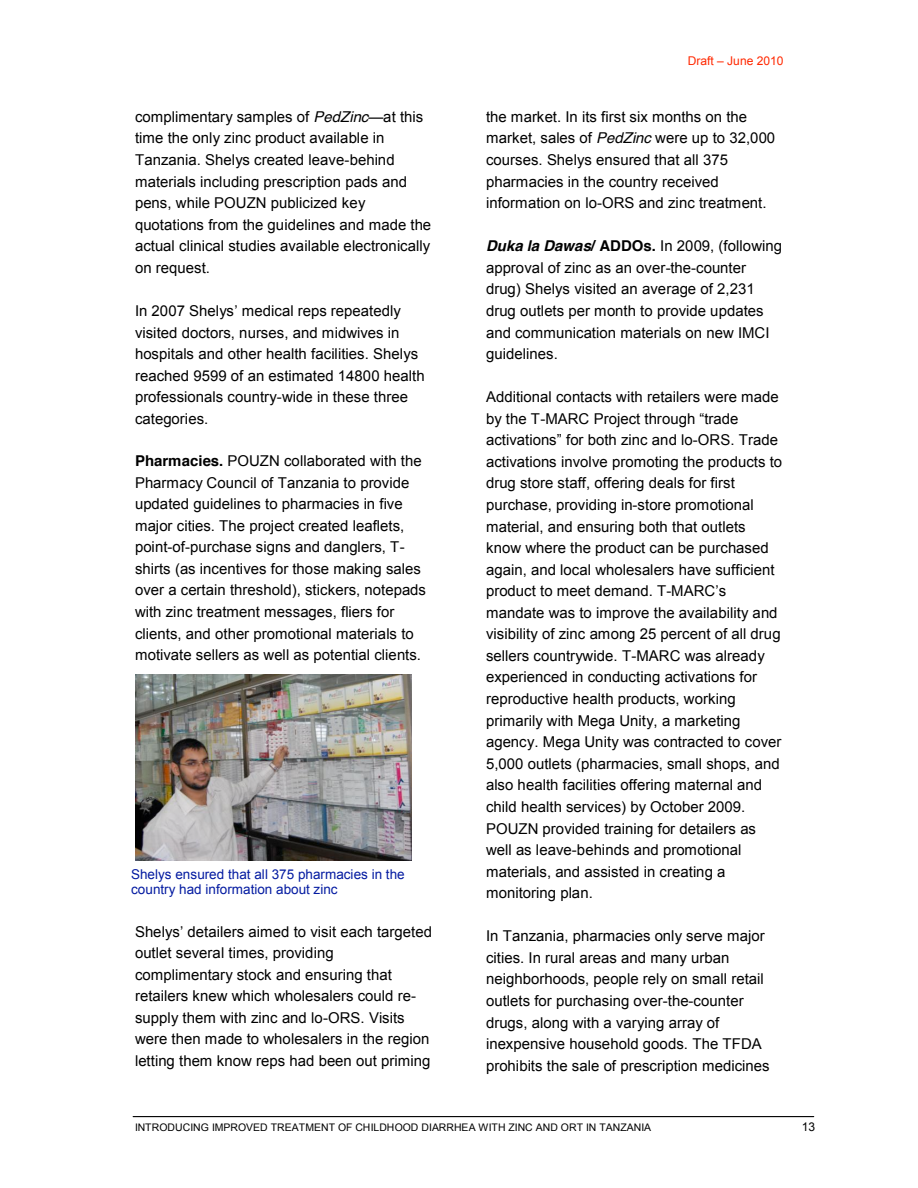
<style>
.page{position:relative;width:918px;height:1188px;background:#fff}
.page>*{position:absolute;margin:0;border:0;box-sizing:border-box;transform-origin:0 0}
.t1{font:15px/21.6px "Arial";color:#000}
.t2{font:13.5px/15.3px "Arial";letter-spacing:.005em;color:#041ba1}
.t3{font:12px "Arial";color:#ff2800}
.t4{font:12px "Arial";color:#000}
.t5{font:10.5px "Arial";color:#000}
.s1{font-family:"Helvetica";font-style:italic}
.s2{font-family:"Helvetica";font-weight:700}
.s3{font-family:"Helvetica";font-weight:700;font-style:italic}
</style>
<div class="page">
<hr style="left:133px;top:1116px;width:681px;height:1px;background:#000">
<img style="left:135px;top:674px;width:276px;height:187px">
<p class="t1" style="left:135px;top:106px;width:298px">complimentary samples of <span class="s1">PedZinc</span>Dat this time the only zinc product available in Tanzania. Shelys created leave-behind materials including prescription pads and pens, while POUZN publicized key quotations from the guidelines and made the actual clinical studies available electronically on request.</p>
<p class="t1" style="left:135px;top:300px;width:291px">?+(QRRY()0*2K6@(F*4,/12(#*H6(repeatedly visited doctors, nurses, and midwives in hospitals and other health facilities. Shelys reached 9599 of an estimated 14800 health professionals country-wide in these three categories.</p>
<p class="t1" style="left:135px;top:450px;width:293px"><span class="s2">Pharmacies.</span> POUZN collaborated with the Pharmacy Council of Tanzania to provide updated guidelines to pharmacies in five major cities. The project created leaflets, point-of-purchase signs and danglers, T&shy;shirts (as incentives for those making sales over a certain threshold), stickers, notepads with zinc treatment messages, fliers for clients, and other promotional materials to motivate sellers as well as potential clients.</p>
<p class="t2" style="left:131px;top:867px;width:275px">Shelys ensured that all 375 pharmacies in the country had information about zinc</p>
<p class="t1" style="left:135px;top:921px;width:303px">)0*2K6@(4*91,2*#6(1,F*4(9-(5,6,9(*1/0(91#I*9*4( outlet several times, providing<br>complimentary stock and ensuring that retailers knew which wholesalers could re&shy;supply them with zinc and lo-ORS. Visits were then made to wholesalers in the region letting them know reps had been out priming</p>
<p class="t3" style="left:688px;top:54px;width:97px">Draft ! June 2010</p>
<p class="t1" style="left:486px;top:106px;width:291px">the market. In its first six months on the market, sales of <span class="s1">PedZinc</span> were up to 32,000 courses. Shelys ensured that all 375 pharmacies in the country received information on lo-ORS and zinc treatment.</p>
<p class="t1" style="left:486px;top:235px;width:297px"><span class="s3">Duka la Dawas</span><span class="s2">/ ADDOs.</span> In 2009, (following approval of zinc as an over-the-counter drug) Shelys visited an average of 2,231 drug outlets per month to provide updates and communication materials on new IMCI guidelines.</p>
<p class="t1" style="left:486px;top:386px;width:298px">Additional contacts with retailers were made by the T-MARC Project through Gtrade activationsJ for both zinc and lo-ORS. Trade activations involve promoting the products to drug store staff, offering deals for first purchase, providing in-store promotional material, and ensuring both that outlets know where the product can be purchased again, and local wholesalers have sufficient product to meet demand. T-83N=@6( mandate was to improve the availability and visibility of zinc among 25 percent of all drug sellers countrywide. T-MARC was already experienced in conducting activations for reproductive health products, working primarily with Mega Unity, a marketing agency. Mega Unity was contracted to cover 5,000 outlets (pharmacies, small shops, and also health facilities offering maternal and child health services) by October 2009.<br>POUZN provided training for detailers as well as leave-behinds and promotional materials, and assisted in creating a monitoring plan.</p>
<p class="t1" style="left:486px;top:925px;width:285px">In Tanzania, pharmacies only serve major cities. In rural areas and many urban neighborhoods, people rely on small retail outlets for purchasing over-the-counter drugs, along with a varying array of inexpensive household goods. The TFDA prohibits the sale of prescription medicines</p>
<p class="t5" style="left:135px;top:1122px;width:518px">INTRODUCING IMPROVED TREATMENT OF CHILDHOOD DIARRHEA WITH ZINC AND ORT IN TANZANIA</p>
<p class="t4" style="left:802px;top:1120px;width:15px">13</p>
</div>
